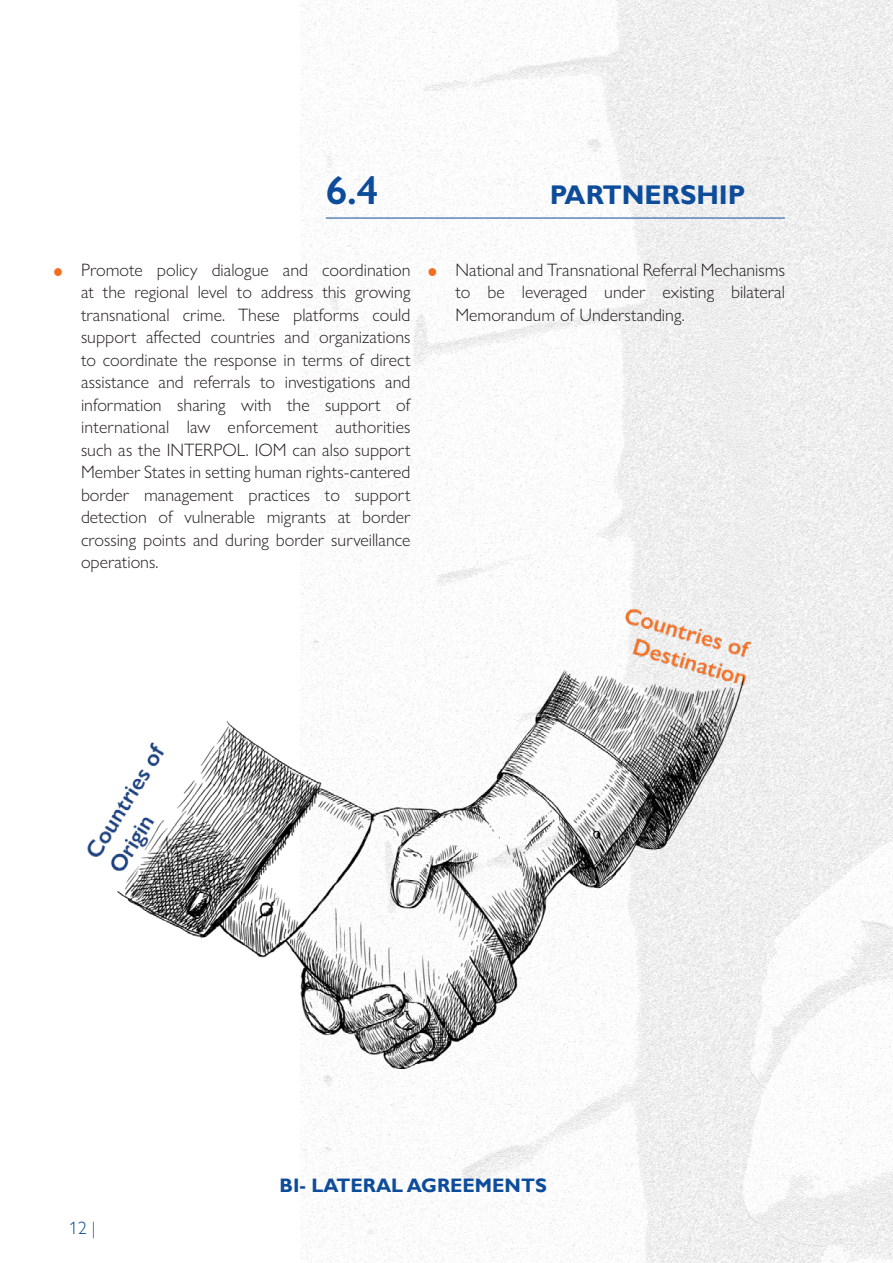
<style>
.page{position:relative;width:893px;height:1263px;background:#fff}
.page>*{position:absolute;margin:0;border:0;box-sizing:border-box;transform-origin:0 0}
.t1{font:600 40.5px "Gill Sans Nova";color:#0d4c9b}
.t2{font:700 27px "Gill Sans";color:#0d4c9b}
.t3{font:700 19.5px "Gill Sans";color:#0d4c9b}
.t4{font:300 18px/22.5px "Gill Sans Nova";color:#231f20;text-align:justify}
.t5{font:300 18px "Gill Sans Nova";color:#0d4c9b}
.s1{font-family:"FM Malithix";font-weight:400;color:#f36e21}
</style>
<div class="page">
<img style="left:300px;top:0;width:593px;height:1263px">
<img style="left:87px;top:604px;width:670px;height:464px">
<hr style="left:326px;top:218px;width:459px;height:1px;background:#0d4c9b">
<p class="t1" style="left:326px;top:165px;width:54px">6.4</p>
<p class="t2" style="left:550px;top:178px;width:197px">PARTNERSHIP</p>
<p class="t4" style="left:81px;top:258px;width:331px;text-indent:-27px"><span class="s1">²</span> Promote policy dialogue and coordination at the regional level to address this growing transnational crime. These platforms could support affected countries and organizations to coordinate the response in terms of direct assistance and referrals to investigations and information sharing with the support of international law enforcement authorities such as the INTERPOL. IOM can also support Member States in setting human rights-cantered border management practices to support detection of vulnerable migrants at border crossing points and during border surveillance operations.</p>
<p class="t4" style="left:455px;top:258px;width:331px;text-indent:-27px"><span class="s1">²</span> National and Transnational Referral Mechanisms to be leveraged under existing bilateral Memorandum of Understanding.</p>
<p class="t5" style="left:69px;top:1217px;width:28px">12 |</p>
<p class="t3" style="left:280px;top:1174px;width:269px">BI- LATERAL AGREEMENTS</p>
</div>
